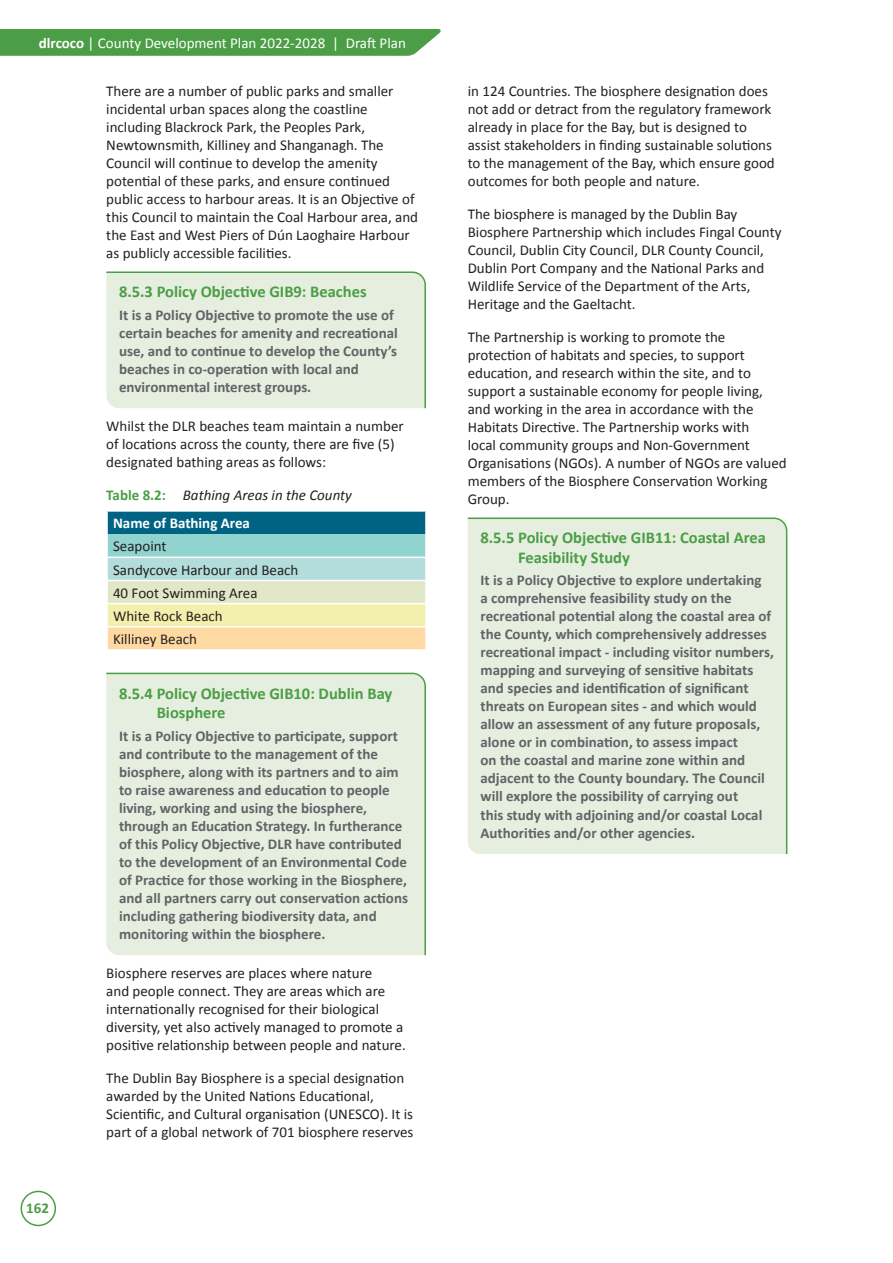
<style>
.page{position:relative;width:893px;height:1263px;background:#fff}
.page>*{position:absolute;margin:0;border:0;box-sizing:border-box;transform-origin:0 0}
.Policy_objective_hea{font:700 16.5px/19.8px "Calibri";color:#4b9e45}
.Body{font:15px/18px "Calibri";color:#231f20}
.Policy_Wording_Highl{font:700 15px/18px "Calibri";color:#636366}
.t1{font:15px "Calibri";color:#fff}
.Figure_Number{font:italic 15px "Calibri";color:#231f20}
.Body-2{font:700 15px "Calibri";color:#fff}
.t2{font:700 15px "Calibri";color:#4b9e45}
.s1{font-weight:700}
.s2{font-weight:700;font-style:normal;color:#4b9e45}
</style>
<div class="page">
<div style="left:106px;top:271px;width:320px;height:138px;background:#e6eee0"></div>
<div style="left:106px;top:672px;width:320px;height:284px;background:#e6eee0"></div>
<div style="left:107px;top:511px;width:319px;height:23px;background:#006384"></div>
<div style="left:107px;top:534px;width:319px;height:23px;background:#90d3cf"></div>
<div style="left:107px;top:557px;width:319px;height:23px;background:#b2ddda"></div>
<div style="left:107px;top:580px;width:319px;height:24px;background:#e0e8c8"></div>
<div style="left:107px;top:604px;width:319px;height:23px;background:#f3f0ad"></div>
<div style="left:107px;top:627px;width:319px;height:23px;background:#fed9a1"></div>
<hr style="left:106px;top:510px;width:321px;height:2px;background:#fff">
<hr style="left:106px;top:512px;width:2px;height:22px;background:#fff">
<hr style="left:425px;top:512px;width:2px;height:22px;background:#fff">
<hr style="left:106px;top:534px;width:2px;height:23px;background:#fff">
<hr style="left:425px;top:534px;width:2px;height:23px;background:#fff">
<hr style="left:106px;top:557px;width:321px;height:1px;background:#fff">
<hr style="left:106px;top:558px;width:2px;height:22px;background:#fff">
<hr style="left:425px;top:558px;width:2px;height:22px;background:#fff">
<hr style="left:106px;top:580px;width:321px;height:1px;background:#fff">
<hr style="left:106px;top:581px;width:2px;height:22px;background:#fff">
<hr style="left:425px;top:581px;width:2px;height:22px;background:#fff">
<hr style="left:106px;top:603px;width:321px;height:1px;background:#fff">
<hr style="left:106px;top:604px;width:2px;height:22px;background:#fff">
<hr style="left:425px;top:604px;width:2px;height:22px;background:#fff">
<hr style="left:106px;top:626px;width:321px;height:1px;background:#fff">
<hr style="left:106px;top:627px;width:2px;height:22px;background:#fff">
<hr style="left:425px;top:627px;width:2px;height:22px;background:#fff">
<hr style="left:106px;top:649px;width:321px;height:2px;background:#fff">
<div style="left:467px;top:517px;width:321px;height:337px;background:#e6eee0"></div>
<div style="left:21px;top:1191px;width:35px;height:35px;border:2px solid #4b9e45;border-radius:50%"></div>
<div style="left:0;top:29px;width:441px;height:27px;background:#4b9e45"></div>
<p class="t1" style="left:39px;top:34px;width:369px"><span class="s1">dlrcoco</span> | County Development Plan 2022-2028 | Draft Plan</p>
<p class="Body" style="left:106px;top:82px;width:313px">There are a number of public parks and smaller incidental urban spaces along the coastline including Blackrock Park, the Peoples Park, Newtownsmith, Killiney and Shanganagh. The Council will continue to develop the amenity potential of these parks, and ensure continued public access to harbour areas. It is an Objective of this Council to maintain the Coal Harbour area, and the East and West Piers of Dún Laoghaire Harbour as publicly accessible facilities.</p>
<p class="Policy_objective_hea" style="left:119px;top:281px;width:249px">8.5.3 Policy Objective GIB9: Beaches</p>
<p class="Policy_Wording_Highl" style="left:119px;top:305px;width:280px">It is a Policy Objective to promote the use of certain beaches for amenity and recreational use, and to continue to develop the County’s beaches in co-operation with local and environmental interest groups.</p>
<p class="Body" style="left:106px;top:416px;width:299px">Whilst the DLR beaches team maintain a number of locations across the county, there are five (5) designated bathing areas as follows:</p>
<p class="Figure_Number" style="left:106px;top:485px;width:247px"><span class="s2">Table 8.2:</span> Bathing Areas in the County</p>
<p class="Body-2" style="left:113px;top:513px;width:138px">Name of Bathing Area</p>
<p class="Body" style="left:113px;top:537px;width:55px">Seapoint</p>
<p class="Body" style="left:113px;top:560px;width:187px">Sandycove Harbour and Beach</p>
<p class="Body" style="left:113px;top:583px;width:146px">40 Foot Swimming Area</p>
<p class="Body" style="left:113px;top:606px;width:111px">White Rock Beach</p>
<p class="Body" style="left:113px;top:629px;width:86px">Killiney Beach</p>
<p class="t2" style="left:26px;top:1197px;width:24px">162</p>
<p class="Policy_objective_hea" style="left:157px;top:683px;width:237px;text-indent:-38px">8.5.4 Policy Objective GIB10: Dublin Bay<br>Biosphere</p>
<p class="Policy_Wording_Highl" style="left:119px;top:726px;width:291px">It is a Policy Objective to participate, support and contribute to the management of the biosphere, along with its partners and to aim to raise awareness and education to people living, working and using the biosphere, through an Education Strategy. In furtherance of this Policy Objective, DLR have contributed to the development of an Environmental Code of Practice for those working in the Biosphere, and all partners carry out conservation actions including gathering biodiversity data, and monitoring within the biosphere.</p>
<p class="Body" style="left:106px;top:963px;width:301px">Biosphere reserves are places where nature<br>and people connect. They are areas which are internationally recognised for their biological diversity, yet also actively managed to promote a positive relationship between people and nature.</p>
<p class="Body" style="left:106px;top:1068px;width:309px">The Dublin Bay Biosphere is a special designation awarded by the United Nations Educational, Scientific, and Cultural organisation (UNESCO). It is part of a global network of 701 biosphere reserves</p>
<p class="Body" style="left:468px;top:82px;width:309px">in 124 Countries. The biosphere designation does not add or detract from the regulatory framework already in place for the Bay, but is designed to assist stakeholders in finding sustainable solutions to the management of the Bay, which ensure good outcomes for both people and nature.</p>
<p class="Body" style="left:468px;top:205px;width:315px">The biosphere is managed by the Dublin Bay Biosphere Partnership which includes Fingal County Council, Dublin City Council, DLR County Council, Dublin Port Company and the National Parks and Wildlife Service of the Department of the Arts, Heritage and the Gaeltacht.</p>
<p class="Body" style="left:468px;top:328px;width:320px">The Partnership is working to promote the protection of habitats and species, to support education, and research within the site, and to support a sustainable economy for people living, and working in the area in accordance with the Habitats Directive. The Partnership works with<br>local community groups and Non-Government Organisations (NGOs). A number of NGOs are valued members of the Biosphere Conservation Working Group.</p>
<p class="Policy_objective_hea" style="left:518px;top:527px;width:249px;text-indent:-38px">8.5.5 Policy Objective GIB11: Coastal Area<br>Feasibility Study</p>
<p class="Policy_Wording_Highl" style="left:480px;top:571px;width:295px">It is a Policy Objective to explore undertaking<br>a comprehensive feasibility study on the recreational potential along the coastal area of the County, which comprehensively addresses recreational impact - including visitor numbers, mapping and surveying of sensitive habitats and species and identification of significant threats on European sites - and which would allow an assessment of any future proposals, alone or in combination, to assess impact<br>on the coastal and marine zone within and adjacent to the County boundary. The Council will explore the possibility of carrying out<br>this study with adjoining and/or coastal Local Authorities and/or other agencies.</p>
</div>
